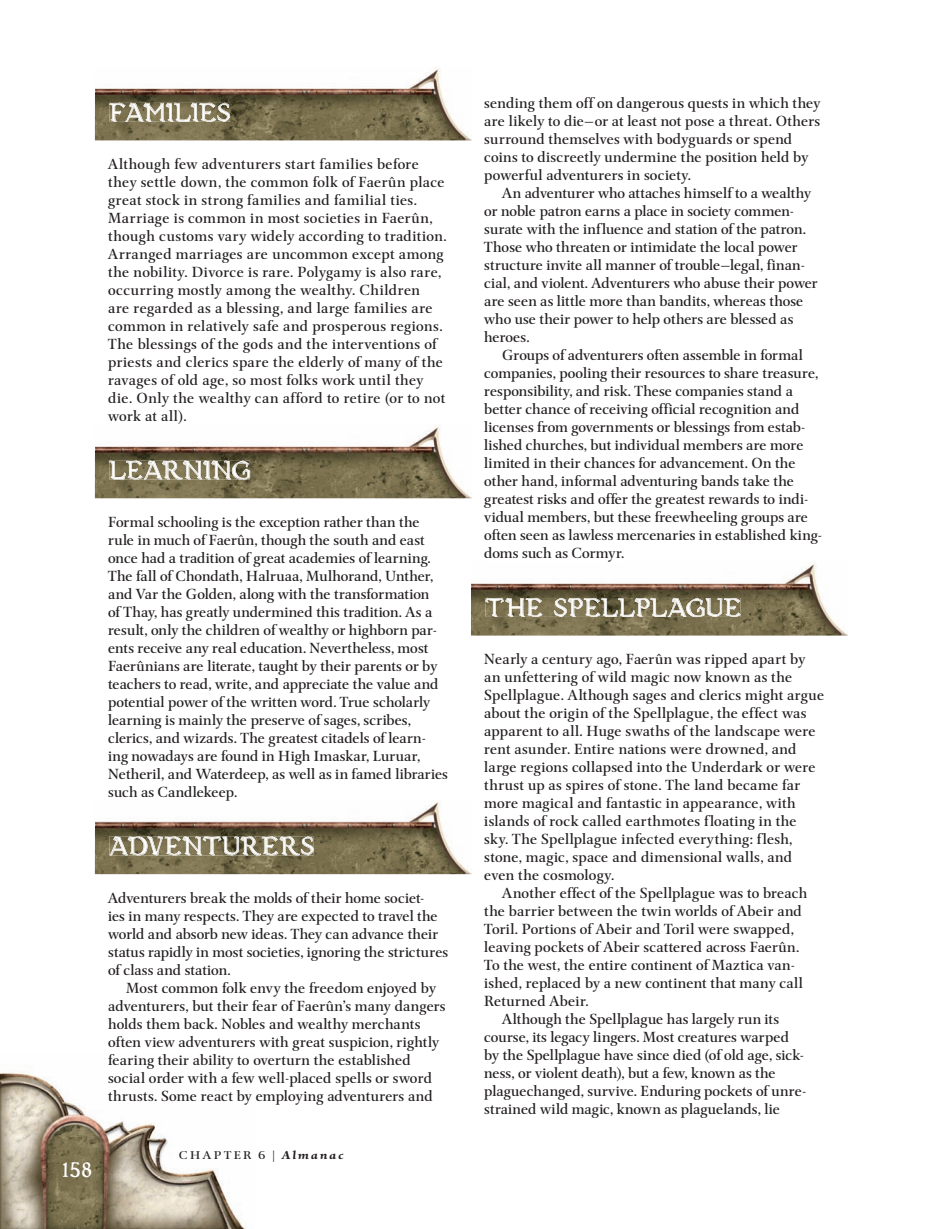
<style>
.page{position:relative;width:946px;height:1229px;background:#fff}
.page>*{position:absolute;margin:0;border:0;box-sizing:border-box;transform-origin:0 0}
.t1{font:24px "Dn D Vecna SC";color:#fff;scale:1.1 1}
.t2{font:21px "Dn D Lolth SCC";color:#fff;scale:.85 1}
.t3{font:14.7px/18px "Mentor Std";letter-spacing:.01em;color:#231f20}
.t4{font:11.25px "Mentor Std";letter-spacing:.205em;color:#231f20;scale:1.1 1}
.s1{font-weight:700;font-style:italic}
</style>
<div class="page">
<img style="left:0;top:1072px;width:246px;height:157px">
<img style="left:95px;top:67px;width:377px;height:73px">
<img style="left:109px;top:103px;width:67px;height:19px">
<img style="left:176px;top:103px;width:23px;height:19px">
<img style="left:199px;top:103px;width:31px;height:19px">
<img style="left:95px;top:425px;width:377px;height:73px">
<img style="left:109px;top:460px;width:141px;height:20px">
<img style="left:206px;top:461px;width:12px;height:18px">
<img style="left:218px;top:461px;width:32px;height:18px">
<img style="left:95px;top:801px;width:377px;height:73px">
<img style="left:309px;top:836px;width:4px;height:19px">
<img style="left:109px;top:836px;width:200px;height:19px">
<img style="left:471px;top:562px;width:376px;height:73px">
<img style="left:485px;top:598px;width:189px;height:19px">
<img style="left:674px;top:616px;width:31px;height:1px">
<img style="left:554px;top:598px;width:151px;height:18px">
<img style="left:705px;top:598px;width:35px;height:19px">
<img style="left:491px;top:598px;width:34px;height:19px">
<p class="t1" style="left:109px;top:98px;width:112px">FAMILIES</p>
<p class="t3" style="left:108px;top:156px;width:340px">Although few adventurers start families before they settle down, the common folk of Faerûn place great stock in strong families and familial ties.<br>Marriage is common in most societies in Faerûn, though customs vary widely according to tradition.<br>Arranged marriages are uncommon except among the nobility. Divorce is rare. Polygamy is also rare, occurring mostly among the wealthy. Children<br>are regarded as a blessing, and large families are common in relatively safe and prosperous regions.<br>The blessings of the gods and the interventions of priests and clerics spare the elderly of many of the ravages of old age, so most folks work until they die. Only the wealthy can afford to retire (or to not work at all).</p>
<p class="t1" style="left:109px;top:456px;width:131px">LEARNING</p>
<p class="t3" style="left:108px;top:514px;width:341px">Formal schooling is the exception rather than the rule in much of Faerûn, though the south and east once had a tradition of great academies of learning.<br>The fall of Chondath, Halruaa, Mulhorand, Unther, and Var the Golden, along with the transformation<br>of Thay, has greatly undermined this tradition. As a result, only the children of wealthy or highborn par&shy;ents receive any real education. Nevertheless, most Faerûnians are literate, taught by their parents or by teachers to read, write, and appreciate the value and potential power of the written word. True scholarly learning is mainly the preserve of sages, scribes, clerics, and wizards. The greatest citadels of learn&shy;ing nowadays are found in High Imaskar, Luruar, Netheril, and Waterdeep, as well as in famed libraries such as Candlekee .</p>
<p class="t3" style="left:226px;top:784px;width:10px">p</p>
<p class="t1" style="left:109px;top:831px;width:188px">ADVENTURERS</p>
<p class="t3" style="left:108px;top:890px;width:318px">Adventurers break the molds of their home societ-</p>
<p class="t3" style="left:108px;top:908px;width:331px">ies in many respects. They are expected to travel the</p>
<p class="t3" style="left:108px;top:926px;width:331px">world and absorb new ideas. They can advance their</p>
<p class="t3" style="left:108px;top:944px;width:341px">status rapidly in most societies, ignoring the strictures</p>
<p class="t3" style="left:108px;top:962px;width:124px">of class and station.</p>
<p class="t3" style="left:126px;top:980px;width:311px">Most common folk envy the freedom enjoyed by</p>
<p class="t3" style="left:108px;top:998px;width:339px">adventurers, but their fear of Faerûn’s many dangers</p>
<p class="t3" style="left:108px;top:1016px;width:314px">holds them back. Nobles and wealthy merchants</p>
<p class="t3" style="left:108px;top:1034px;width:332px">often view adventurers with great suspicion, rightly</p>
<p class="t3" style="left:108px;top:1052px;width:304px">fearing their ability to overturn the established</p>
<p class="t3" style="left:108px;top:1070px;width:325px">social order with a few well-placed spells or sword</p>
<p class="t3" style="left:108px;top:1088px;width:326px">thrusts. Some react by employing adventurers and</p>
<p class="t2" style="left:62px;top:1160px;width:36px">158</p>
<p class="t4" style="left:179px;top:1150px;width:151px">CHAPTER 6 | <span class="s1">Almanac</span></p>
<p class="t3" style="left:484px;top:96px;width:337px">sending them off on dangerous quests in which they</p>
<p class="t3" style="left:484px;top:114px;width:337px">are likely to die—or at least not pose a threat. Others</p>
<p class="t3" style="left:484px;top:132px;width:309px">surround themselves with bodyguards or spend</p>
<p class="t3" style="left:484px;top:150px;width:325px">coins to discreetly undermine the position held by</p>
<p class="t3" style="left:484px;top:168px;width:208px">powerful adventurers in society.</p>
<p class="t3" style="left:502px;top:186px;width:310px">An adventurer who attaches himself to a wealthy</p>
<p class="t3" style="left:484px;top:204px;width:311px">or noble patron earns a place in society commen-</p>
<p class="t3" style="left:484px;top:222px;width:323px">surate with the influence and station of the patron.</p>
<p class="t3" style="left:484px;top:240px;width:315px">Those who threaten or intimidate the local power</p>
<p class="t3" style="left:484px;top:258px;width:322px">structure invite all manner of trouble—legal, finan-</p>
<p class="t3" style="left:484px;top:276px;width:335px">cial, and violent. Adventurers who abuse their power</p>
<p class="t3" style="left:484px;top:294px;width:320px">are seen as little more than bandits, whereas those</p>
<p class="t3" style="left:484px;top:312px;width:310px">who use their power to help others are blessed as</p>
<p class="t3" style="left:484px;top:330px;width:47px">heroes.</p>
<p class="t3" style="left:502px;top:348px;width:302px">Groups of adventurers often assemble in formal</p>
<p class="t3" style="left:484px;top:366px;width:335px">companies, pooling their resources to share treasure,</p>
<p class="t3" style="left:484px;top:384px;width:310px">responsibility, and risk. These companies stand a</p>
<p class="t3" style="left:484px;top:402px;width:316px">better chance of receiving official recognition and</p>
<p class="t3" style="left:484px;top:420px;width:322px">licenses from governments or blessings from estab-</p>
<p class="t3" style="left:484px;top:438px;width:321px">lished churches, but individual members are more</p>
<p class="t3" style="left:484px;top:456px;width:313px">limited in their chances for advancement. On the</p>
<p class="t3" style="left:484px;top:474px;width:311px">other hand, informal adventuring bands take the</p>
<p class="t3" style="left:484px;top:492px;width:325px">greatest risks and offer the greatest rewards to indi-</p>
<p class="t3" style="left:484px;top:510px;width:325px">vidual members, but these freewheeling groups are</p>
<p class="t3" style="left:484px;top:528px;width:339px">often seen as lawless mercenaries in established king-</p>
<p class="t3" style="left:484px;top:546px;width:142px">doms such as Corm r.</p>
<p class="t3" style="left:608px;top:546px;width:8px">y</p>
<p class="t1" style="left:484px;top:593px;width:234px">THE SPELLPLAGUE</p>
<p class="t3" style="left:484px;top:651px;width:322px">Nearly a century ago, Faerûn was ripped apart by</p>
<p class="t3" style="left:484px;top:669px;width:309px">an unfettering of wild magic now known as the</p>
<p class="t3" style="left:484px;top:687px;width:341px">Spellplague. Although sages and clerics might argue</p>
<p class="t3" style="left:484px;top:705px;width:323px">about the origin of the Spellplague, the effect was</p>
<p class="t3" style="left:484px;top:723px;width:333px">apparent to all. Huge swaths of the landscape were</p>
<p class="t3" style="left:484px;top:741px;width:314px">rent asunder. Entire nations were drowned, and</p>
<p class="t3" style="left:484px;top:759px;width:333px">large regions collapsed into the Underdark or were</p>
<p class="t3" style="left:484px;top:777px;width:317px">thrust up as spires of stone. The land became far</p>
<p class="t3" style="left:484px;top:795px;width:313px">more magical and fantastic in appearance, with</p>
<p class="t3" style="left:484px;top:813px;width:314px">islands of rock called earthmotes floating in the</p>
<p class="t3" style="left:484px;top:831px;width:309px">sky. The Spellplague infected everything: flesh,</p>
<p class="t3" style="left:484px;top:849px;width:309px">stone, magic, space and dimensional walls, and</p>
<p class="t3" style="left:484px;top:867px;width:131px">even the cosmology.</p>
<p class="t3" style="left:502px;top:885px;width:306px">Another effect of the Spellplague was to breach</p>
<p class="t3" style="left:484px;top:903px;width:319px">the barrier between the twin worlds of Abeir and</p>
<p class="t3" style="left:484px;top:921px;width:311px">Toril. Portions of Abeir and Toril were swapped,</p>
<p class="t3" style="left:484px;top:939px;width:316px">leaving pockets of Abeir scattered across Faerûn.</p>
<p class="t3" style="left:484px;top:957px;width:312px">To the west, the entire continent of Maztica van-</p>
<p class="t3" style="left:484px;top:975px;width:320px">ished, replaced by a new continent that many call</p>
<p class="t3" style="left:484px;top:993px;width:106px">Returned Abeir.</p>
<p class="t3" style="left:502px;top:1011px;width:278px">Although the Spellplague has largely run its</p>
<p class="t3" style="left:484px;top:1029px;width:306px">course, its legacy lingers. Most creatures warped</p>
<p class="t3" style="left:484px;top:1047px;width:321px">by the Spellplague have since died (of old age, sick-</p>
<p class="t3" style="left:484px;top:1065px;width:293px">ness, or violent death), but a few, known as the</p>
<p class="t3" style="left:484px;top:1083px;width:323px">plaguechanged, survive. Enduring pockets of unre-</p>
<p class="t3" style="left:484px;top:1101px;width:297px">strained wild magic, known as plaguelands, lie</p>
</div>
